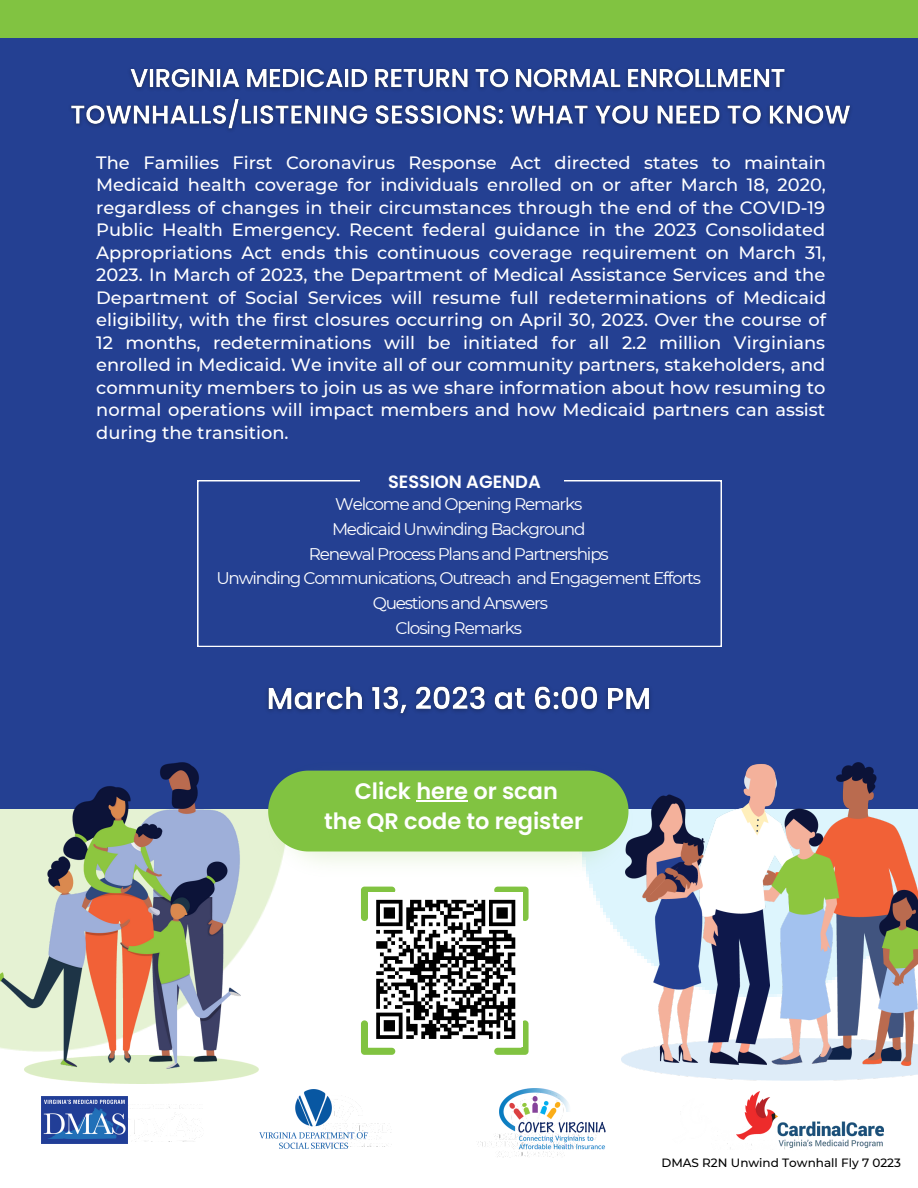
<style>
.page{position:relative;width:918px;height:1188px;background:#fff}
.page>*{position:absolute;margin:0;border:0;box-sizing:border-box;transform-origin:0 0}
.t1{font:600 22.5px/30.3px "Poppins";color:#fff;text-align:center}
.t2{font:500 17.85px/22.5px "Montserrat";color:#fff;text-align:justify}
.t3{font:600 17.85px "Poppins";color:#fff}
.t4{font:16.8px/24.8px "Montserrat";letter-spacing:-.07em;color:#fff;text-align:center}
.t5{font:500 12px "Montserrat";color:#000}
</style>
<div class="page">
<img style="left:241px;top:808px;width:36px;height:140px">
<img style="left:369px;top:1123px;width:23px;height:24px">
<img style="left:123px;top:1099px;width:75px;height:45px">
<img style="left:589px;top:877px;width:37px;height:65px">
<div style="left:0;top:0;width:918px;height:808px;background:#244092"></div>
<img style="left:477px;top:1134px;width:88px;height:24px">
<img style="left:626px;top:763px;width:292px;height:303px">
<img style="left:24px;top:1061px;width:234px;height:23px">
<img style="left:0;top:763px;width:241px;height:306px">
<div style="left:0;top:0;width:918px;height:38px;background:#81c341"></div>
<img style="left:499px;top:1089px;width:106px;height:62px">
<img style="left:736px;top:1092px;width:148px;height:56px">
<img style="left:42px;top:1096px;width:85px;height:47px">
<img style="left:259px;top:1089px;width:110px;height:60px">
<img style="left:267px;top:686px;width:384px;height:28px">
<svg style="left:197px;top:480px;width:525px;height:167px"></svg>
<div style="left:360px;top:469px;width:105px;height:24px;background:#244092"></div>
<div style="left:460px;top:470px;width:104px;height:23px;background:#244092"></div>
<img style="left:266px;top:763px;width:367px;height:114px">
<div style="left:268px;top:771px;width:360px;height:80px;background:#81c341"></div>
<hr style="left:416px;top:800px;width:52px;height:1px;background:#fff">
<svg style="left:361px;top:887px;width:168px;height:168px"></svg>
<img style="left:71px;top:68px;width:780px;height:62px">
<p class="t2" style="left:96px;top:151px;width:731px">The Families First Coronavirus Response Act directed states to maintain Medicaid health coverage for individuals enrolled on or after March 18, 2020, regardless of changes in their circumstances through the end of the COVID-19<br>Public Health Emergency. Recent federal guidance in the 2023 Consolidated Appropriations Act ends this continuous coverage requirement on March 31, 2023. In March of 2023, the Department of Medical Assistance Services and the Department of Social Services will resume full redeterminations of Medicaid eligibility, with the first closures occurring on April 30, 2023. Over the course of 12 months, redeterminations will be initiated for all 2.2 million Virginians enrolled in Medicaid. We invite all of our community partners, stakeholders, and community members to join us as we share information about how resuming to normal operations will impact members and how Medicaid partners can assist during the transition.</p>
<p class="t3" style="left:388px;top:469px;width:154px">SESSION AGENDA</p>
<p class="t4" style="left:216px;top:492px;width:486px">Welcome and Opening Remarks<br>Medicaid Unwinding Background<br>Renewal Process Plans and Partnerships<br>Unwinding Communications, Outreach and Engagement Efforts Questions and Answers<br>Closing Remarks</p>
<p class="t1" style="left:324px;top:776px;width:260px">Click here or scan<br>the QR code to register</p>
<p class="t5" style="left:661px;top:1155px;width:241px">DMAS R2N Unwind Townhall Fly 7 0223</p>
</div>
